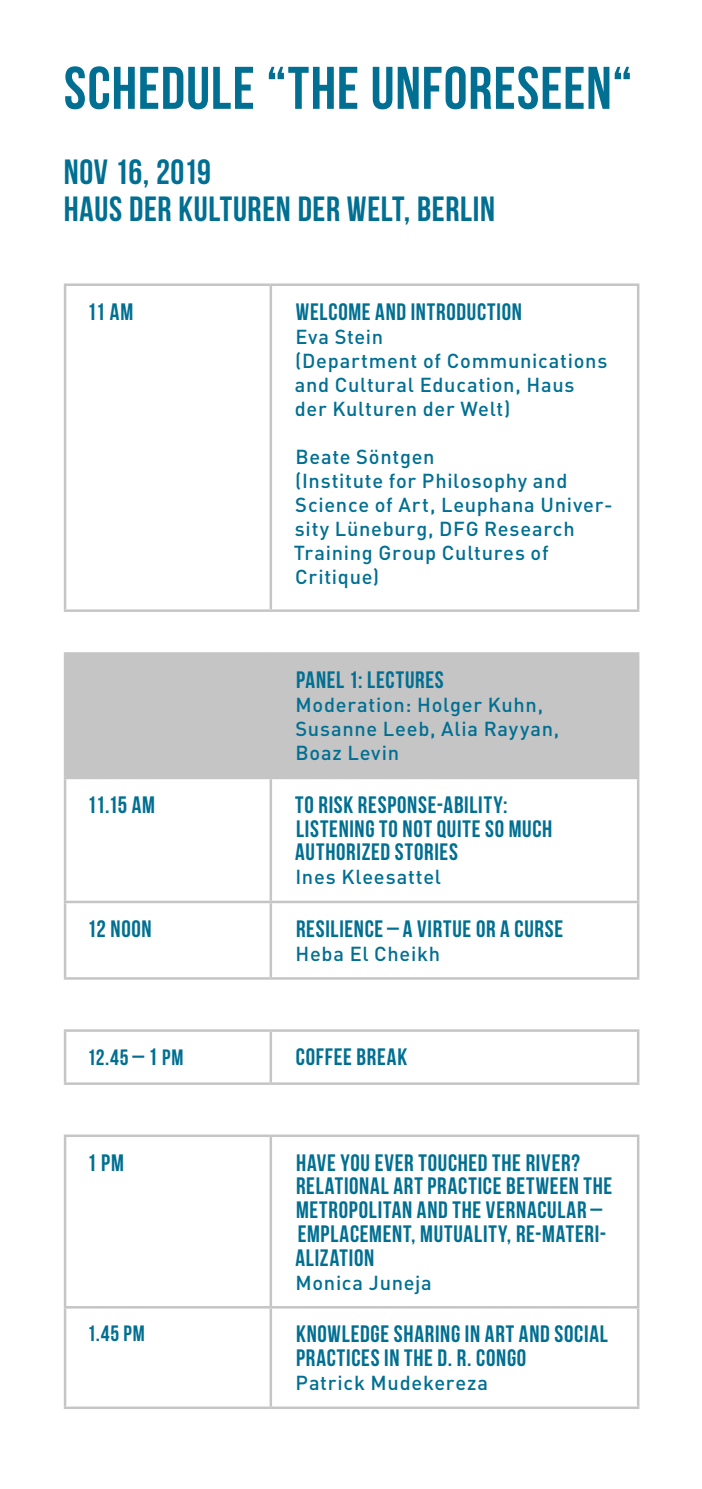
<style>
.page{position:relative;width:702px;height:1489px;background:#fff}
.page>*{position:absolute;margin:0;border:0;box-sizing:border-box;transform-origin:0 0}
.t1{font:700 60px "Bebas Neue";letter-spacing:.015em;color:#006f92}
.t2{font:700 35px/37.5px "Bebas Neue";letter-spacing:.015em;color:#006f92}
.t3{font:700 23.75px/23.8px "Bebas Neue";letter-spacing:.03em;color:#006f92}
.t4{font:700 22.25px "Bebas Neue";letter-spacing:.035em;color:#006f92}
.t5{font:500 20px/24px "DIN";letter-spacing:.035em;color:#006f92}
.s1{font-size:23.75px}
</style>
<div class="page">
<hr style="left:64px;top:283px;width:207px;height:3px;background:#c6c5c5">
<hr style="left:64px;top:286px;width:2px;height:323px;background:#c6c5c5">
<hr style="left:271px;top:283px;width:368px;height:3px;background:#c6c5c5">
<hr style="left:269px;top:286px;width:3px;height:323px;background:#c6c5c5">
<hr style="left:637px;top:286px;width:2px;height:323px;background:#c6c5c5">
<hr style="left:64px;top:609px;width:207px;height:3px;background:#c6c5c5">
<hr style="left:271px;top:609px;width:368px;height:3px;background:#c6c5c5">
<div style="left:66px;top:654px;width:571px;height:122px;background:#c6c5c5"></div>
<hr style="left:64px;top:652px;width:207px;height:2px;background:#c6c5c5">
<hr style="left:64px;top:654px;width:2px;height:122px;background:#c6c5c5">
<hr style="left:271px;top:652px;width:368px;height:2px;background:#c6c5c5">
<hr style="left:269px;top:654px;width:3px;height:122px;background:#c6c5c5">
<hr style="left:637px;top:654px;width:2px;height:122px;background:#c6c5c5">
<hr style="left:64px;top:776px;width:207px;height:3px;background:#c6c5c5">
<hr style="left:64px;top:779px;width:2px;height:121px;background:#c6c5c5">
<hr style="left:271px;top:776px;width:368px;height:3px;background:#c6c5c5">
<hr style="left:269px;top:779px;width:3px;height:121px;background:#c6c5c5">
<hr style="left:637px;top:779px;width:2px;height:121px;background:#c6c5c5">
<hr style="left:64px;top:900px;width:207px;height:3px;background:#c6c5c5">
<hr style="left:64px;top:903px;width:2px;height:74px;background:#c6c5c5">
<hr style="left:271px;top:900px;width:368px;height:3px;background:#c6c5c5">
<hr style="left:269px;top:903px;width:3px;height:74px;background:#c6c5c5">
<hr style="left:637px;top:903px;width:2px;height:74px;background:#c6c5c5">
<hr style="left:64px;top:977px;width:207px;height:2px;background:#c6c5c5">
<hr style="left:271px;top:977px;width:368px;height:2px;background:#c6c5c5">
<hr style="left:64px;top:1134px;width:207px;height:2px;background:#c6c5c5">
<hr style="left:64px;top:1136px;width:2px;height:169px;background:#c6c5c5">
<hr style="left:271px;top:1134px;width:368px;height:2px;background:#c6c5c5">
<hr style="left:269px;top:1136px;width:3px;height:169px;background:#c6c5c5">
<hr style="left:637px;top:1136px;width:2px;height:169px;background:#c6c5c5">
<hr style="left:64px;top:1305px;width:207px;height:3px;background:#c6c5c5">
<hr style="left:64px;top:1308px;width:2px;height:98px;background:#c6c5c5">
<hr style="left:271px;top:1305px;width:368px;height:3px;background:#c6c5c5">
<hr style="left:269px;top:1308px;width:3px;height:98px;background:#c6c5c5">
<hr style="left:637px;top:1308px;width:2px;height:98px;background:#c6c5c5">
<hr style="left:64px;top:1406px;width:207px;height:2px;background:#c6c5c5">
<hr style="left:271px;top:1406px;width:368px;height:2px;background:#c6c5c5">
<hr style="left:64px;top:1029px;width:207px;height:2px;background:#c6c5c5">
<hr style="left:64px;top:1031px;width:2px;height:51px;background:#c6c5c5">
<hr style="left:271px;top:1029px;width:368px;height:2px;background:#c6c5c5">
<hr style="left:269px;top:1031px;width:3px;height:51px;background:#c6c5c5">
<hr style="left:637px;top:1031px;width:2px;height:51px;background:#c6c5c5">
<hr style="left:64px;top:1082px;width:207px;height:2px;background:#c6c5c5">
<hr style="left:271px;top:1082px;width:368px;height:2px;background:#c6c5c5">
<h1 class="t1" style="left:64px;top:55px;width:570px">SCHEDULE “THE UNFORESEEN“</h1>
<h2 class="t2" style="left:64px;top:153px;width:432px">NOV 16, 2019<br>HAUS DER KULTUREN DER WELT, BERLIN</h2>
<p class="t3" style="left:87px;top:299px;width:47px">11 AM</p>
<p class="t3" style="left:296px;top:299px;width:227px">WELCOME AND INTRODUCTION</p>
<p class="t5" style="left:295px;top:324px;width:314px">Eva Stein<br>(Department of Communications and Cultural Education, Haus der Kulturen der Welt)</p>
<p class="t5" style="left:294px;top:444px;width:315px">Beate Söntgen<br>(Institute for Philosophy and<br>Science of Art, Leuphana Univer-- sity Lüneburg, DFG Research<br>Training Group Cultures of<br>Critique)</p>
<p class="t3" style="left:296px;top:668px;width:149px">PANEL 1: LECTURES</p>
<p class="t5" style="left:295px;top:692px;width:265px">Moderation: Holger Kuhn,<br>Susanne Leeb, Alia Rayyan,<br>Boaz Levin</p>
<p class="t3" style="left:87px;top:792px;width:69px">11.15 AM</p>
<p class="t3" style="left:295px;top:792px;width:259px">TO RISK RESPONSE-ABILITY:<br>LISTENING TO NOT QUITE SO MUCH<br>AUTHORIZED STORIES</p>
<p class="t5" style="left:295px;top:864px;width:147px">Ines Kleesattel</p>
<p class="t3" style="left:87px;top:916px;width:66px">12 NOON</p>
<p class="t3" style="left:296px;top:916px;width:268px">RESILIENCE – A VIRTUE OR A CURSE</p>
<p class="t5" style="left:295px;top:940px;width:146px">Heba El Cheikh</p>
<p class="t4" style="left:87px;top:1045px;width:98px">12.45 <span class="s1">– 1</span> PM</p>
<p class="t3" style="left:296px;top:1044px;width:113px">COFFEE BREAK</p>
<p class="t3" style="left:87px;top:1150px;width:38px">1 PM</p>
<p class="t3" style="left:295px;top:1150px;width:318px">HAVE YOU EVER TOUCHED THE RIVER?<br>RELATIONAL ART PRACTICE BETWEEN THE<br>METROPOLITAN AND THE VERNACULAR –<br>EMPLACEMENT, MUTUALITY, RE-MATERI-<br>ALIZATION</p>
<p class="t5" style="left:295px;top:1269px;width:138px">Monica Juneja</p>
<p class="t4" style="left:87px;top:1320px;width:59px">1.45 PM</p>
<p class="t3" style="left:296px;top:1321px;width:313px">KNOWLEDGE SHARING IN ART AND SOCIAL<br>PRACTICES IN THE D. R. CONGO</p>
<p class="t5" style="left:295px;top:1370px;width:194px">Patrick Mudekereza</p>
</div>
